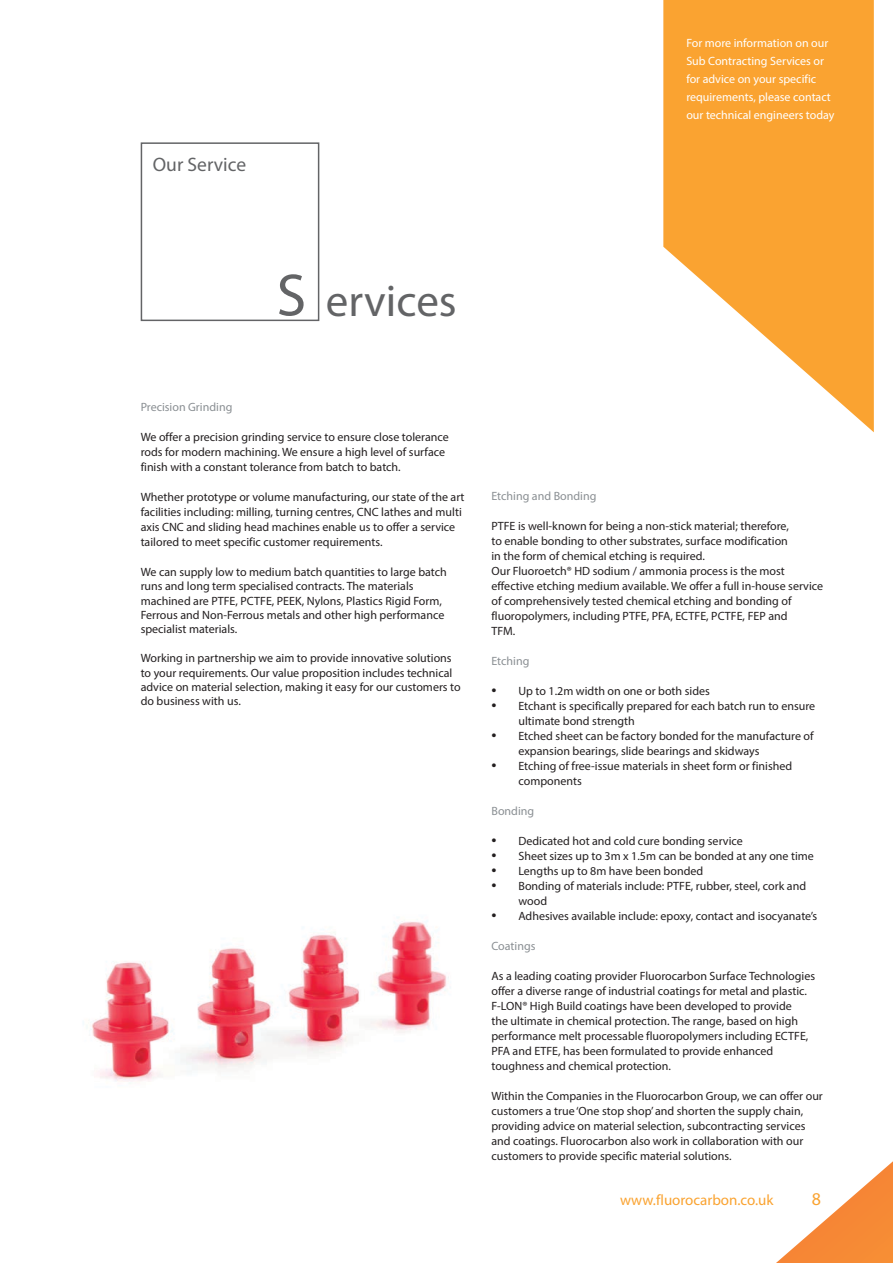
<style>
.page{position:relative;width:893px;height:1263px;background:#fff}
.page>*{position:absolute;margin:0;border:0;box-sizing:border-box;transform-origin:0 0}
.ParaStyle06-Leading{font:60px "Myriad Pro";color:#636466}
.ParaStyle06-Leading-2{font:45px "Myriad Pro";color:#636466}
.ParaStyle06-Leading-3{font:19.5px "Myriad Pro";color:#636466}
.ParaStyle01-Leading{font:18px "Myriad Pro";color:#faa331}
.ParaStyle01-Leading-2{font:15px "Myriad Pro";color:#faa331}
.ParaStyle06-Leading-4{font:12px/15px "Myriad Pro";color:#231f20}
.t1{font:12px/18px "Myriad Pro";color:#fff}
.ParaStyle06-Leading-5{font:12px "Myriad Pro";color:#8a8f93}
.s1{font-size:18px}
</style>
<div class="page">
<svg style="left:663px;top:0;width:211px;height:432px;fill:#faa331"></svg>
<div style="left:141px;top:142px;width:178px;height:179px;border:2px solid #636466"></div>
<img style="left:83px;top:917px;width:364px;height:165px">
<svg style="left:776px;top:1161px;width:117px;height:102px"></svg>
<p class="ParaStyle06-Leading-3" style="left:153px;top:152px;width:95px">Our Service</p>
<p class="t1" style="left:686px;top:34px;width:150px">For more information on our<br>Sub Contracting Services or for advice on your specific requirements, please contact our technical engineers today</p>
<p class="ParaStyle06-Leading" style="left:277px;top:258px;width:31px">S</p>
<p class="ParaStyle06-Leading-2" style="left:326px;top:273px;width:132px">ervices</p>
<p class="ParaStyle06-Leading-5" style="left:141px;top:400px;width:93px">Precision Grinding</p>
<p class="ParaStyle06-Leading-4" style="left:141px;top:430px;width:310px">We offer a precision grinding service to ensure close tolerance rods for modern machining. We ensure a high level of surface finish with a constant tolerance from batch to batch.</p>
<p class="ParaStyle06-Leading-4" style="left:141px;top:490px;width:325px">Whether prototype or volume manufacturing, our state of the art facilities including: milling, turning centres, CNC lathes and multi axis CNC and sliding head machines enable us to offer a service tailored to meet specific customer requirements.</p>
<p class="ParaStyle06-Leading-4" style="left:141px;top:564px;width:308px;line-height:14.4px">We can supply low to medium batch quantities to large batch runs and long term specialised contracts. The materials machined are PTFE, PCTFE, PEEK, Nylons, Plastics Rigid Form, Ferrous and Non-Ferrous metals and other high performance specialist materials.</p>
<p class="ParaStyle06-Leading-4" style="left:141px;top:651px;width:322px;line-height:14.4px">Working in partnership we aim to provide innovative solutions to your requirements. Our value proposition includes technical advice on material selection, making it easy for our customers to do business with us.</p>
<p class="ParaStyle06-Leading-5" style="left:491px;top:489px;width:107px">Etching and Bonding</p>
<p class="ParaStyle06-Leading-4" style="left:491px;top:518px;width:299px">PTFE is well-known for being a non-stick material; therefore,</p>
<p class="ParaStyle06-Leading-4" style="left:491px;top:533px;width:298px">to enable bonding to other substrates, surface modification</p>
<p class="ParaStyle06-Leading-4" style="left:491px;top:548px;width:215px">in the form of chemical etching is required.</p>
<p class="ParaStyle06-Leading-4" style="left:491px;top:563px;width:333px">Our Fluoroetch® HD sodium / ammonia process is the most effective etching medium available. We offer a full in-house service of comprehensively tested chemical etching and bonding of fluoropolymers, including PTFE, PFA, ECTFE, PCTFE, FEP and<br>TFM.</p>
<p class="ParaStyle06-Leading-5" style="left:491px;top:654px;width:39px">Etching</p>
<p class="ParaStyle06-Leading-4" style="left:491px;top:683px;width:220px"><span class="s1">•</span> Up to 1.2m width on one or both sides</p>
<p class="ParaStyle06-Leading-4" style="left:518px;top:698px;width:298px;text-indent:-27px"><span class="s1">•</span> Etchant is specifically prepared for each batch run to ensure ultimate bond strength</p>
<p class="ParaStyle06-Leading-4" style="left:518px;top:728px;width:297px;text-indent:-27px"><span class="s1">•</span> Etched sheet can be factory bonded for the manufacture of expansion bearings, slide bearings and skidways</p>
<p class="ParaStyle06-Leading-4" style="left:518px;top:758px;width:275px;text-indent:-27px"><span class="s1">•</span> Etching of free-issue materials in sheet form or finished components</p>
<p class="ParaStyle06-Leading-5" style="left:491px;top:804px;width:44px">Bonding</p>
<p class="ParaStyle06-Leading-4" style="left:491px;top:833px;width:253px"><span class="s1">•</span> Dedicated hot and cold cure bonding service</p>
<p class="ParaStyle06-Leading-4" style="left:491px;top:848px;width:324px"><span class="s1">•</span> Sheet sizes up to 3m x 1.5m can be bonded at any one time</p>
<p class="ParaStyle06-Leading-4" style="left:491px;top:863px;width:213px"><span class="s1">•</span> Lengths up to 8m have been bonded</p>
<p class="ParaStyle06-Leading-4" style="left:518px;top:878px;width:289px;text-indent:-27px"><span class="s1">•</span> Bonding of materials include: PTFE, rubber, steel, cork and wood</p>
<p class="ParaStyle06-Leading-4" style="left:491px;top:908px;width:327px"><span class="s1">•</span> Adhesives available include: epoxy, contact and isocyanate’s</p>
<p class="ParaStyle06-Leading-5" style="left:491px;top:939px;width:46px">Coatings</p>
<p class="ParaStyle06-Leading-4" style="left:491px;top:968px;width:325px">As a leading coating provider Fluorocarbon Surface Technologies offer a diverse range of industrial coatings for metal and plastic.</p>
<p class="ParaStyle06-Leading-4" style="left:491px;top:998px;width:302px">F-LON® High Build coatings have been developed to provide</p>
<p class="ParaStyle06-Leading-4" style="left:491px;top:1013px;width:308px">the ultimate in chemical protection. The range, based on high</p>
<p class="ParaStyle06-Leading-4" style="left:491px;top:1028px;width:318px">performance melt processable fluoropolymers including ECTFE,</p>
<p class="ParaStyle06-Leading-4" style="left:491px;top:1043px;width:283px">PFA and ETFE, has been formulated to provide enhanced</p>
<p class="ParaStyle06-Leading-4" style="left:491px;top:1058px;width:181px">toughness and chemical protection.</p>
<p class="ParaStyle06-Leading-4" style="left:491px;top:1088px;width:333px">Within the Companies in the Fluorocarbon Group, we can offer our customers a true ‘One stop shop’ and shorten the supply chain, providing advice on material selection, subcontracting services and coatings. Fluorocarbon also work in collaboration with our customers to provide specific material solutions.</p>
<p class="ParaStyle01-Leading-2" style="left:620px;top:1190px;width:155px">www.fluorocarbon.co.uk</p>
<p class="ParaStyle01-Leading" style="left:812px;top:1187px;width:11px">8</p>
</div>
